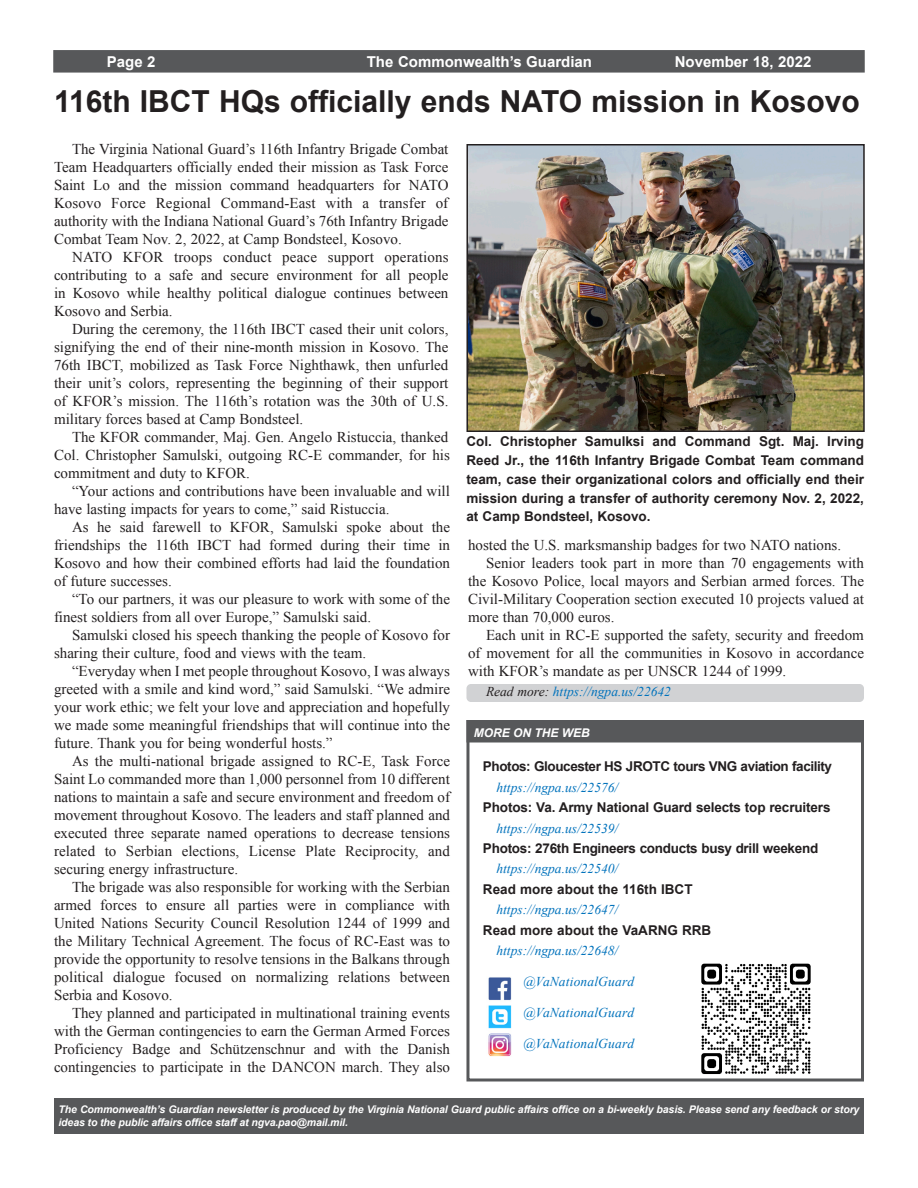
<style>
.page{position:relative;width:918px;height:1188px;background:#fff}
.page>*{position:absolute;margin:0;border:0;box-sizing:border-box;transform-origin:0 0}
._24_point_headline{font:700 30.3px "Arial";color:#231f20}
.Body_Copy{font:15px/18px "Times New Roman";color:#231f20;text-align:justify}
.t1{font:700 15px "Arial";color:#fff}
.Picture_Captions{font:700 13.5px/18.8px "Arial";color:#231f20;text-align:justify}
.Body_Copy-2{font:italic 13.5px "Times New Roman";color:#0072bc}
.Body_Copy-3{font:700 13.5px "Arial";letter-spacing:-.02em;color:#231f20}
.Body_Copy-4{font:700 13.5px "Arial";color:#231f20}
._24_point_headline-2{font:italic 13.5px "Times New Roman";letter-spacing:.01em;color:#0072bc}
.t2{font:italic 700 12px "Arial";color:#fff}
.t3{font:italic 700 10.5px/12.6px "Arial";letter-spacing:-.01em;color:#fff}
.s1{color:#231f20}
</style>
<div class="page">
<div style="left:466px;top:684px;width:398px;height:18px;background:#d1d2d4;border-radius:4px"></div>
<div style="left:466px;top:720px;width:398px;height:22px;background:#57585a"></div>
<div style="left:466px;top:720px;width:398px;height:362px;border:3px solid #57585a"></div>
<div style="left:54px;top:51px;width:810px;height:21px;background:#57585a"></div>
<div style="left:53px;top:50px;width:812px;height:23px;border:2px solid #57585a"></div>
<div style="left:54px;top:1098px;width:810px;height:36px;background:#57585a"></div>
<img style="left:488px;top:977px;width:24px;height:80px">
<img style="left:701px;top:963px;width:110px;height:111px">
<img style="left:469px;top:147px;width:393px;height:282px">
<div style="left:466px;top:144px;width:399px;height:288px;border:2px solid #231f20"></div>
<p class="t1" style="left:107px;top:52px;width:50px">Page 2</p>
<p class="t1" style="left:367px;top:52px;width:227px">The Commonwealth’s Guardian</p>
<p class="t1" style="left:675px;top:52px;width:138px">November 18, 2022</p>
<p class="_24_point_headline" style="left:54px;top:81px;width:807px">116th IBCT HQs officially ends NATO mission in Kosovo</p>
<p class="Body_Copy" style="left:54px;top:140px;width:396px;text-indent:18px">The Virginia National Guard’s 116th Infantry Brigade Combat Team Headquarters officially ended their mission as Task Force Saint Lo and the mission command headquarters for NATO Kosovo Force Regional Command-East with a transfer of authority with the Indiana National Guard’s 76th Infantry Brigade Combat Team Nov. 2, 2022, at Camp Bondsteel, Kosovo.</p>
<p class="Body_Copy" style="left:54px;top:248px;width:396px;text-indent:18px">NATO KFOR troops conduct peace support operations contributing to a safe and secure environment for all people in Kosovo while healthy political dialogue continues between Kosovo and Serbia.</p>
<p class="Body_Copy" style="left:54px;top:320px;width:396px;text-indent:18px">During the ceremony, the 116th IBCT cased their unit colors, signifying the end of their nine-month mission in Kosovo. The 76th IBCT, mobilized as Task Force Nighthawk, then unfurled their unit’s colors, representing the beginning of their support of KFOR’s mission. The 116th’s rotation was the 30th of U.S. military forces based at Camp Bondsteel.</p>
<p class="Body_Copy" style="left:54px;top:428px;width:397px;text-indent:18px">The KFOR commander, Maj. Gen. Angelo Ristuccia, thanked Col. Christopher Samulski, outgoing RC-E commander, for his commitment and duty to KFOR.</p>
<p class="Body_Copy" style="left:54px;top:482px;width:397px;text-indent:18px">“Your actions and contributions have been invaluable and will have lasting impacts for years to come,” said Ristuccia.</p>
<p class="Body_Copy" style="left:54px;top:518px;width:398px;text-indent:18px">As he said farewell to KFOR, Samulski spoke about the friendships the 116th IBCT had formed during their time in Kosovo and how their combined efforts had laid the foundation of future successes.</p>
<p class="Body_Copy" style="left:54px;top:590px;width:398px;text-indent:18px">“To our partners, it was our pleasure to work with some of the finest soldiers from all over Europe,” Samulski said.</p>
<p class="Body_Copy" style="left:54px;top:626px;width:398px;text-indent:18px">Samulski closed his speech thanking the people of Kosovo for sharing their culture, food and views with the team.</p>
<p class="Body_Copy" style="left:54px;top:662px;width:398px;text-indent:18px">“Everyday when I met people throughout Kosovo, I was always greeted with a smile and kind word,” said Samulski. “We admire your work ethic; we felt your love and appreciation and hopefully we made some meaningful friendships that will continue into the future. Thank you for being wonderful hosts.”</p>
<p class="Body_Copy" style="left:54px;top:752px;width:398px;text-indent:18px">As the multi-national brigade assigned to RC-E, Task Force Saint Lo commanded more than 1,000 personnel from 10 different nations to maintain a safe and secure environment and freedom of movement throughout Kosovo. The leaders and staff planned and executed three separate named operations to decrease tensions related to Serbian elections, License Plate Reciprocity, and securing energy infrastructure.</p>
<p class="Body_Copy" style="left:54px;top:878px;width:398px;text-indent:18px">The brigade was also responsible for working with the Serbian armed forces to ensure all parties were in compliance with United Nations Security Council Resolution 1244 of 1999 and the Military Technical Agreement. The focus of RC-East was to provide the opportunity to resolve tensions in the Balkans through political dialogue focused on normalizing relations between Serbia and Kosovo.</p>
<p class="Body_Copy" style="left:54px;top:1004px;width:398px;text-indent:18px">They planned and participated in multinational training events with the German contingencies to earn the German Armed Forces Proficiency Badge and Schützenschnur and with the Danish contingencies to participate in the DANCON march. They also</p>
<p class="Picture_Captions" style="left:466px;top:433px;width:399px">Col. Christopher Samulksi and Command Sgt. Maj. Irving Reed Jr., the 116th Infantry Brigade Combat Team command team, case their organizational colors and officially end their mission during a transfer of authority ceremony Nov. 2, 2022, at Camp Bondsteel, Kosovo.</p>
<p class="Body_Copy" style="left:468px;top:536px;width:375px">hosted the U.S. marksmanship badges for two NATO nations.</p>
<p class="Body_Copy" style="left:468px;top:554px;width:398px;text-indent:18px">Senior leaders took part in more than 70 engagements with the Kosovo Police, local mayors and Serbian armed forces. The Civil-Military Cooperation section executed 10 projects valued at more than 70,000 euros.</p>
<p class="Body_Copy" style="left:468px;top:626px;width:398px;text-indent:18px">Each unit in RC-E supported the safety, security and freedom of movement for all the communities in Kosovo in accordance with KFOR’s mandate as per UNSCR 1244 of 1999.</p>
<p class="Body_Copy-2" style="left:486px;top:682px;width:187px"><span class="s1">Read more:</span> https://ngpa.us/22642</p>
<p class="t2" style="left:474px;top:724px;width:118px">MORE ON THE WEB</p>
<p class="Body_Copy-3" style="left:483px;top:758px;width:351px">Photos: Gloucester HS JROTC tours VNG aviation facility</p>
<p class="Body_Copy-2" style="left:496px;top:778px;width:123px">https://ngpa.us/22576/</p>
<p class="Body_Copy-3" style="left:483px;top:798px;width:349px">Photos: Va. Army National Guard selects top recruiters</p>
<p class="Body_Copy-2" style="left:496px;top:819px;width:123px">https://ngpa.us/22539/</p>
<p class="Body_Copy-3" style="left:483px;top:839px;width:337px">Photos: 276th Engineers conducts busy drill weekend</p>
<p class="Body_Copy-2" style="left:496px;top:859px;width:123px">https://ngpa.us/22540/</p>
<p class="Body_Copy-4" style="left:483px;top:880px;width:211px">Read more about the 116th IBCT</p>
<p class="Body_Copy-2" style="left:496px;top:900px;width:123px">https://ngpa.us/22647/</p>
<p class="Body_Copy-4" style="left:483px;top:921px;width:230px">Read more about the VaARNG RRB</p>
<p class="Body_Copy-2" style="left:496px;top:941px;width:123px">https://ngpa.us/22648/</p>
<p class="Body_Copy-2" style="left:523px;top:972px;width:112px">@VaNationalGuard</p>
<p class="_24_point_headline-2" style="left:523px;top:1003px;width:112px">@VaNationalGuard</p>
<p class="_24_point_headline-2" style="left:523px;top:1034px;width:112px">@VaNationalGuard</p>
<p class="t3" style="left:58px;top:1104px;width:803px">The Commonwealth’s Guardian newsletter is produced by the Virginia National Guard public affairs office on a bi-weekly basis. Please send any feedback or story ideas to the public affairs office staff at ngva.pao@mail.mil.</p>
</div>
